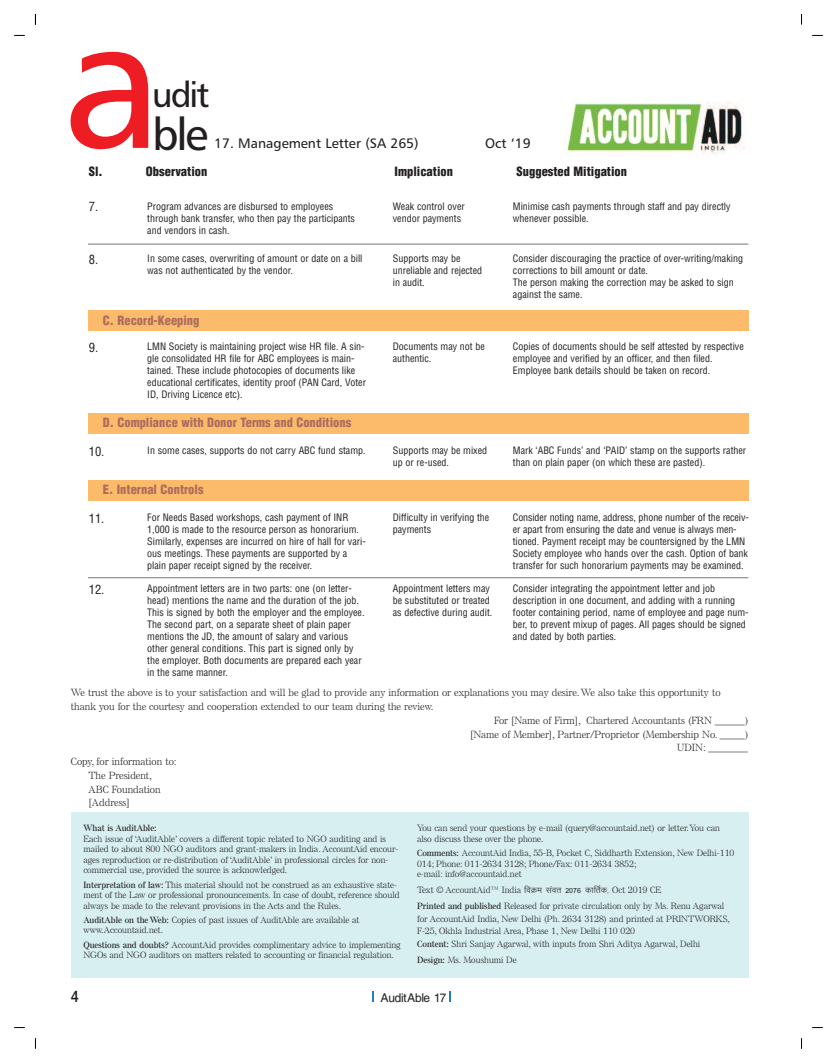
<style>
.page{position:relative;width:837px;height:1063px;background:#fff}
.page>*{position:absolute;margin:0;border:0;box-sizing:border-box;transform-origin:0 0}
.t1{font:186.88px "Humanist 777 BT Roman B";color:#ee1d23}
.t2{font:45px "Humanist 777 BT Roman B";color:#231f20}
.t3{font:35.38px "Humanist 777 BT Roman B";color:#231f20}
.t4{font:condensed 15px "Poynter Agate One";color:#231f20}
.t5{font:13.75px "Humanist 777 BT Roman B";color:#231f20}
.t6{font:900 condensed 12.5px "Helvetica LT Std";color:#ac6d5e}
.t7{font:900 condensed 12.5px "Helvetica LT Std";color:#231f20}
.t8{font:condensed 12.5px "Helvetica LT Std";color:#231f20}
.t9{font:12px "Context S Si";color:#231f20}
.t10{font:condensed 10px/12px "Helvetica LT Std";color:#231f20}
.t11{font:300 10px "Else NPL";color:#231f20}
.t12{font:300 8.75px/10.5px "Else NPL";color:#231f20}
.t13{font:600 8.75px "Else NPL";color:#231f20}
.s1{font-weight:600}
.s2{font-family:"Kruti Dev 010";font-weight:400;font-size:10px}
.s3{font-family:"Shiva";font-weight:400}
</style>
<div class="page">
<svg style="left:372px;top:991px;width:2px;height:10px"></svg>
<div style="left:71px;top:813px;width:677px;height:165px;background:#d7eff1"></div>
<img style="left:566px;top:101px;width:179px;height:53px">
<div style="left:89px;top:413px;width:659px;height:20px;background:#fcba6b"></div>
<div style="left:89px;top:311px;width:659px;height:20px;background:#fcba6b"></div>
<div style="left:89px;top:480px;width:659px;height:20px;background:#fcba6b"></div>
<svg style="left:88px;top:244px;width:661px;height:1px"></svg>
<svg style="left:88px;top:578px;width:660px;height:1px"></svg>
<h1 class="t1" style="left:63px;top:8px;width:100px">a</h1>
<h3 class="t3" style="left:152px;top:81px;width:59px">udit</h3>
<h2 class="t2" style="left:152px;top:116px;width:58px">ble</h2>
<h3 class="t5" style="left:214px;top:137px;width:206px">17. Management Letter (SA 265)</h3>
<h3 class="t5" style="left:485px;top:137px;width:47px">Oct ‘19</h3>
<p class="t7" style="left:89px;top:166px;width:15px">Sl.</p>
<p class="t7" style="left:146px;top:166px;width:63px">Observation</p>
<p class="t7" style="left:394px;top:166px;width:60px">Implication</p>
<p class="t7" style="left:516px;top:166px;width:112px">Suggested Mitigation</p>
<p class="t8" style="left:89px;top:202px;width:11px">7.</p>
<p class="t10" style="left:392px;top:201px;width:73px">Weak control over vendor payments</p>
<p class="t10" style="left:512px;top:201px;width:219px">Minimise cash payments through staff and pay directly whenever possible.</p>
<p class="t10" style="left:147px;top:254px;width:217px">In some cases, overwriting of amount or date on a bill was not authenticated by the vendor.</p>
<p class="t10" style="left:147px;top:201px;width:209px">Program advances are disbursed to employees through bank transfer, who then pay the participants and vendors in cash.</p>
<p class="t8" style="left:89px;top:255px;width:11px">8.</p>
<p class="t10" style="left:392px;top:254px;width:91px">Supports may be unreliable and rejected in audit.</p>
<p class="t10" style="left:512px;top:254px;width:231px">Consider discouraging the practice of over-writing/making corrections to bill amount or date.<br>The person making the correction may be asked to sign against the same.</p>
<p class="t6" style="left:103px;top:315px;width:98px">C. Record-Keeping</p>
<p class="t8" style="left:89px;top:342px;width:11px">9.</p>
<p class="t10" style="left:392px;top:341px;width:94px">Documents may not be authentic.</p>
<p class="t10" style="left:512px;top:341px;width:232px">Copies of documents should be self attested by respective employee and verified by an officer, and then filed.<br>Employee bank details should be taken on record.</p>
<p class="t10" style="left:147px;top:341px;width:220px">LMN Society is maintaining project wise HR file. A sin&shy;gle consolidated HR file for ABC employees is main&shy;tained. These include photocopies of documents like educational certificates, identity proof (PAN Card, Voter ID, Driving Licence etc).</p>
<p class="t6" style="left:103px;top:418px;width:250px">D. Compliance with Donor Terms and Conditions</p>
<p class="t8" style="left:89px;top:446px;width:17px">10.</p>
<p class="t10" style="left:147px;top:445px;width:220px">In some cases, supports do not carry ABC fund stamp.</p>
<p class="t10" style="left:392px;top:445px;width:96px">Supports may be mixed up or re-used.</p>
<p class="t10" style="left:512px;top:445px;width:235px">Mark ‘ABC Funds’ and ‘PAID’ stamp on the supports rather than on plain paper (on which these are pasted).</p>
<p class="t6" style="left:103px;top:485px;width:102px">E. Internal Controls</p>
<p class="t10" style="left:147px;top:512px;width:220px">For Needs Based workshops, cash payment of INR 1,000 is made to the resource person as honorarium.<br>Similarly, expenses are incurred on hire of hall for vari&shy;ous meetings. These payments are supported by a plain paper receipt signed by the receiver.</p>
<p class="t8" style="left:89px;top:513px;width:17px">11.</p>
<p class="t10" style="left:392px;top:512px;width:98px">Difficulty in verifying the payments</p>
<p class="t10" style="left:512px;top:512px;width:237px">Consider noting name, address, phone number of the receiv&shy;er apart from ensuring the date and venue is always men&shy;tioned. Payment receipt may be countersigned by the LMN Society employee who hands over the cash. Option of bank transfer for such honorarium payments may be examined.</p>
<p class="t10" style="left:147px;top:583px;width:219px">Appointment letters are in two parts: one (on letter&shy;head) mentions the name and the duration of the job.<br>This is signed by both the employer and the employee.<br>The second part, on a separate sheet of plain paper mentions the JD, the amount of salary and various other general conditions. This part is signed only by the employer. Both documents are prepared each year in the same manner.</p>
<p class="t8" style="left:89px;top:585px;width:17px">12.</p>
<p class="t10" style="left:392px;top:583px;width:101px">Appointment letters may be substituted or treated as defective during audit.</p>
<p class="t10" style="left:512px;top:583px;width:237px">Consider integrating the appointment letter and job description in one document, and adding with a running footer containing period, name of employee and page num&shy;ber, to prevent mixup of pages. All pages should be signed and dated by both parties.</p>
<p class="t11" style="left:71px;top:689px;width:651px">We trust the above is to your satisfaction and will be glad to provide any information or explanations you may desire.We also take this opportunity to</p>
<p class="t11" style="left:71px;top:703px;width:364px">thank you for the courtesy and cooperation extended to our team during the review.</p>
<p class="t11" style="left:494px;top:717px;width:256px">For [Name of Firm], Chartered Accountants (FRN ______)</p>
<p class="t11" style="left:470px;top:730px;width:279px">[Name of Member], Partner/Proprietor (Membership No. _____)</p>
<p class="t11" style="left:677px;top:744px;width:73px">UDIN: ________</p>
<p class="t11" style="left:71px;top:758px;width:107px">Copy, for information to:</p>
<p class="t11" style="left:89px;top:772px;width:65px">The President,</p>
<p class="t11" style="left:89px;top:785px;width:73px">ABC Foundation</p>
<p class="t11" style="left:89px;top:799px;width:43px">[Address]</p>
<p class="t13" style="left:83px;top:825px;width:75px">What is AuditAble:</p>
<p class="t12" style="left:83px;top:834px;width:316px">Each issue of ‘AuditAble’ covers a different topic related to NGO auditing and is mailed to about 800 NGO auditors and grant-makers in India. AccountAid encour&shy;ages reproduction or re-distribution of ‘AuditAble’ in professional circles for non&shy;commercial use, provided the source is acknowledged.</p>
<p class="t12" style="left:83px;top:880px;width:317px"><span class="s1">Interpretation of law:</span> This material should not be construed as an exhaustive state&shy;ment of the Law or professional pronouncements. In case of doubt, reference should always be made to the relevant provisions in the Acts and the Rules.</p>
<p class="t12" style="left:83px;top:915px;width:277px"><span class="s1">AuditAble on the Web:</span> Copies of past issues of AuditAble are available at www.Accountaid.net.</p>
<p class="t12" style="left:83px;top:940px;width:319px"><span class="s1">Questions and doubts?</span> AccountAid provides complimentary advice to implementing<br>NGOs and NGO auditors on matters related to accounting or financial regulation.</p>
<p class="t12" style="left:417px;top:824px;width:304px">You can send your questions by e-mail (query@accountaid.net) or letter.You can also discuss these over the phone.</p>
<p class="t12" style="left:417px;top:849px;width:319px"><span class="s1">Comments:</span> AccountAid India, 55-B, Pocket C, Siddharth Extension, New Delhi-110<br>014; Phone: 011-2634 3128; Phone/Fax: 011-2634 3852;<br>e-mail: info@accountaid.net</p>
<p class="t12" style="left:417px;top:883px;width:309px;line-height:16.2px">Text © AccountAid™ India <span class="s2">foØe laor 2076 dkfrZd</span><span class="s3">]</span> Oct 2019 CE<br><span class="s1">Printed and published</span> Released for private circulation only by Ms. Renu Agarwal</p>
<p class="t12" style="left:417px;top:913px;width:314px;line-height:12.5px">for AccountAid India, New Delhi (Ph. 2634 3128) and printed at PRINTWORKS,<br>F-25, Okhla Industrial Area, Phase 1, New Delhi 110 020<br><span class="s1">Content:</span> Shri Sanjay Agarwal, with inputs from Shri Aditya Agarwal, Delhi</p>
<p class="t12" style="left:417px;top:955px;width:101px"><span class="s1">Design:</span> Ms. Moushumi De</p>
<h3 class="t4" style="left:71px;top:988px;width:9px">4</h3>
<p class="t9" style="left:380px;top:991px;width:67px">AuditAble 17</p>
</div>
